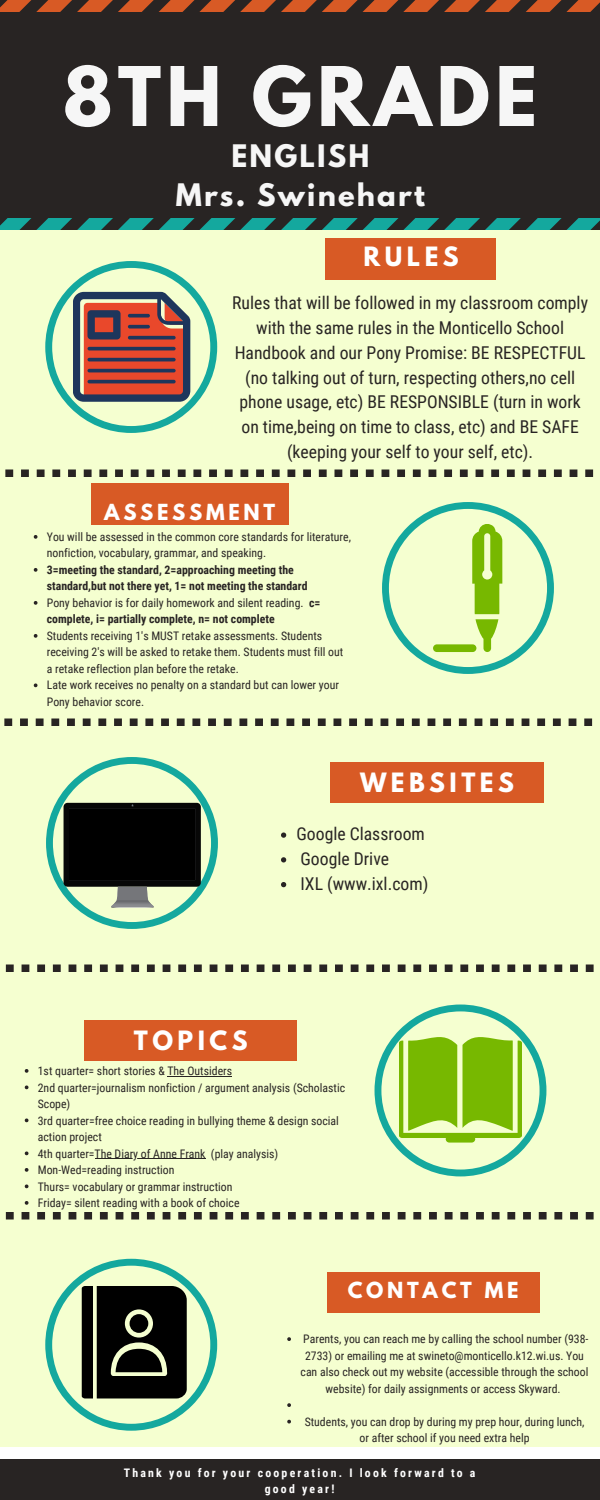
<style>
.page{position:relative;width:600px;height:1500px;background:#fff}
.page>*{position:absolute;margin:0;border:0;box-sizing:border-box;transform-origin:0 0}
.t1{font:700 72.7px "League Spartan";letter-spacing:.07em;color:#f6f6f6}
.t2{font:700 27.5px/38.2px "League Spartan";letter-spacing:.08em;color:#f6f6f6;text-align:center}
.t3{font:700 23.6px "League Spartan";letter-spacing:.19em;color:#fff}
.t4{font:700 19.7px "League Spartan";letter-spacing:.19em;color:#fff}
.t5{font:17.7px/24.8px "Roboto Condensed";color:#282423;text-align:center}
.t6{font:11.8px/16.5px "Roboto Condensed";color:#282423}
.t7{font:700 11.8px/16.5px "Roboto Condensed";color:#282423}
.t8{font:700 11.8px/16.5px "Roboto Condensed";letter-spacing:.19em;color:#fff;text-align:center}
.s1{font-weight:400}
</style>
<div class="page">
<div style="left:0;top:148px;width:600px;height:1299px;background:#f5ffd0"></div>
<div style="left:0;top:0;width:600px;height:230px;background:#282423"></div>
<div style="left:325px;top:239px;width:171px;height:40px;background:#d85a25"></div>
<div style="left:91px;top:484px;width:198px;height:40px;background:#d85a25"></div>
<svg style="left:34px;top:535px;width:4px;height:4px"></svg>
<svg style="left:34px;top:568px;width:4px;height:4px"></svg>
<svg style="left:34px;top:601px;width:4px;height:4px"></svg>
<svg style="left:34px;top:634px;width:4px;height:4px"></svg>
<svg style="left:34px;top:683px;width:4px;height:4px"></svg>
<svg style="left:281px;top:832px;width:5px;height:6px"></svg>
<svg style="left:281px;top:857px;width:5px;height:5px"></svg>
<svg style="left:281px;top:882px;width:5px;height:5px"></svg>
<div style="left:330px;top:762px;width:213px;height:41px;background:#d85a25"></div>
<svg style="left:25px;top:1069px;width:3px;height:4px"></svg>
<hr style="left:167px;top:1076px;width:65px;height:1px;background:#282423">
<svg style="left:25px;top:1118px;width:3px;height:4px"></svg>
<hr style="left:95px;top:1158px;width:111px;height:1px;background:#282423">
<svg style="left:25px;top:1168px;width:3px;height:4px"></svg>
<svg style="left:25px;top:1184px;width:3px;height:4px"></svg>
<svg style="left:25px;top:1201px;width:3px;height:4px"></svg>
<div style="left:84px;top:1020px;width:213px;height:41px;background:#d85a25"></div>
<svg style="left:287px;top:1337px;width:4px;height:4px"></svg>
<svg style="left:287px;top:1403px;width:4px;height:4px"></svg>
<svg style="left:287px;top:1420px;width:4px;height:4px"></svg>
<div style="left:327px;top:1272px;width:213px;height:40px;background:#d85a25"></div>
<div style="left:0;top:1460px;width:600px;height:40px;background:#282423"></div>
<svg style="left:6px;top:1212px;width:305px;height:8px"></svg>
<svg style="left:319px;top:1212px;width:275px;height:8px"></svg>
<svg style="left:6px;top:964px;width:305px;height:8px"></svg>
<svg style="left:319px;top:964px;width:275px;height:8px"></svg>
<svg style="left:4px;top:718px;width:306px;height:8px"></svg>
<svg style="left:318px;top:718px;width:275px;height:8px"></svg>
<svg style="left:5px;top:470px;width:306px;height:7px"></svg>
<svg style="left:319px;top:470px;width:275px;height:7px"></svg>
<svg style="left:0;top:218px;width:600px;height:11px"></svg>
<svg style="left:0;top:0;width:600px;height:11px"></svg>
<svg style="left:45px;top:261px;width:172px;height:172px"></svg>
<svg style="left:45px;top:1259px;width:172px;height:172px"></svg>
<div style="left:130px;top:1314px;width:18px;height:19px;background:#000;border-radius:50%"></div>
<svg style="left:375px;top:1005px;width:171px;height:171px"></svg>
<svg style="left:46px;top:757px;width:172px;height:172px"></svg>
<div style="left:69px;top:809px;width:126px;height:71px;background:#000"></div>
<svg style="left:382px;top:502px;width:172px;height:172px"></svg>
<h1 class="t1" style="left:63px;top:61px;width:476px">8TH GRADE</h1>
<h2 class="t2" style="left:176px;top:141px;width:251px">ENGLISH<br>Mrs. Swinehart</h2>
<h3 class="t3" style="left:364px;top:245px;width:97px">RULES</h3>
<p class="t5" style="left:232px;top:291px;width:357px">Rules that will be followed in my classroom comply with the same rules in the Monticello School Handbook and our Pony Promise: BE RESPECTFUL (no talking out of turn, respecting others,no cell phone usage, etc) BE RESPONSIBLE (turn in work on time,being on time to class, etc) and BE SAFE (keeping your self to your self, etc).</p>
<h3 class="t4" style="left:104px;top:502px;width:173px">ASSESSMENT</h3>
<p class="t6" style="left:47px;top:529px;width:306px">You will be assessed in the common core standards for literature, nonfiction, vocabulary, grammar, and speaking.</p>
<p class="t7" style="left:47px;top:562px;width:275px">3=meeting the standard, 2=approaching meeting the standard,but not there yet, 1= not meeting the standard <span class="s1">Pony behavior is for daily homework and silent reading.</span> c= complete, i= partially complete, n= not complete</p>
<p class="t6" style="left:47px;top:628px;width:298px">Students receiving 1's MUST retake assessments. Students receiving 2's will be asked to retake them. Students must fill out a retake reflection plan before the retake.<br>Late work receives no penalty on a standard but can lower your Pony behavior score.</p>
<h3 class="t3" style="left:360px;top:770px;width:155px">WEBSITES</h3>
<h3 class="t5" style="left:296px;top:822px;width:133px;text-align:left">Google Classroom<br>Google Drive<br>IXL (www.ixl.com)</h3>
<h3 class="t3" style="left:134px;top:1029px;width:115px">TOPICS</h3>
<p class="t6" style="left:38px;top:1063px;width:309px">1st quarter= short stories &amp; The Outsiders<br>2nd quarter=journalism nonfiction / argument analysis (Scholastic Scope)<br>3rd quarter=free choice reading in bullying theme &amp; design social action project<br>4th quarter=The Diary of Anne Frank (play analysis)<br>Mon-Wed=reading instruction<br>Thurs= vocabulary or grammar instruction<br>Friday= silent reading with a book of choice</p>
<h3 class="t4" style="left:348px;top:1280px;width:172px">CONTACT ME</h3>
<p class="t6" style="left:301px;top:1331px;width:289px;text-align:center">Parents, you can reach me by calling the school number (938- 2733) or emailing me at swineto@monticello.k12.wi.us. You can also check out my website (accessible through the school website) for daily assignments or access Skyward.</p>
<p class="t6" style="left:305px;top:1413px;width:281px;text-align:center">Students, you can drop by during my prep hour, during lunch, or after school if you need extra help</p>
<p class="t8" style="left:124px;top:1464px;width:353px">Thank you for your cooperation. I look forward to a good year!</p>
</div>
